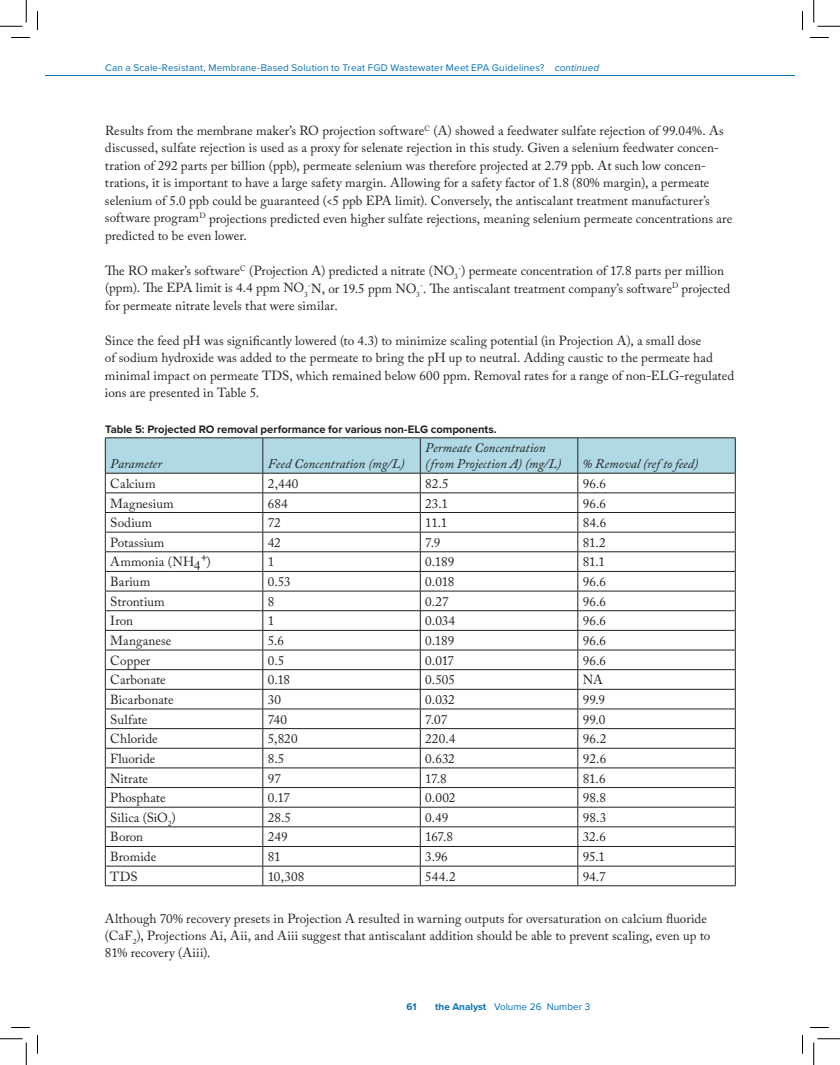
<style>
.page{position:relative;width:840px;height:1065px;background:#fff}
.page>*{position:absolute;margin:0;border:0;box-sizing:border-box;transform-origin:0 0}
.t1{font:13.12px/17.5px "Adobe Caslon Pro";color:#231f20}
.t2{font:italic 13.12px/15.8px "Adobe Caslon Pro";color:#231f20}
.t3{font:700 11.25px "Proxima Nova";color:#231f20}
.t4{font:10px "Proxima Nova";letter-spacing:.015em;color:#0770ba}
.t5{font:700 10px "Proxima Nova";color:#0770ba}
.s1{font-style:italic}
.s2{font-weight:700}
</style>
<div class="page">
<svg style="left:105px;top:438px;width:631px;height:447px"></svg>
<hr style="left:105px;top:885px;width:158px;height:1px;background:#231f20">
<hr style="left:263px;top:885px;width:157px;height:1px;background:#231f20">
<hr style="left:420px;top:885px;width:158px;height:1px;background:#231f20">
<hr style="left:578px;top:885px;width:158px;height:1px;background:#231f20">
<hr style="left:45px;top:75px;width:750px;height:1px;background:#0770ba">
<svg style="left:11px;top:37px;width:19px;height:1px"></svg>
<svg style="left:810px;top:37px;width:19px;height:1px"></svg>
<svg style="left:11px;top:1027px;width:19px;height:1px"></svg>
<svg style="left:810px;top:1027px;width:19px;height:1px"></svg>
<svg style="left:37px;top:11px;width:1px;height:19px"></svg>
<svg style="left:37px;top:1035px;width:1px;height:19px"></svg>
<svg style="left:802px;top:11px;width:1px;height:19px"></svg>
<svg style="left:802px;top:1035px;width:1px;height:19px"></svg>
<svg style="left:0;top:0;width:27px;height:27px"></svg>
<svg style="left:0;top:1039px;width:27px;height:26px"></svg>
<svg style="left:814px;top:0;width:26px;height:27px"></svg>
<svg style="left:814px;top:1039px;width:26px;height:26px"></svg>
<p class="t4" style="left:105px;top:61px;width:496px">Can a Scale-Resistant, Membrane-Based Solution to Treat FGD Wastewater Meet EPA Guidelines? <span class="s1">continued</span></p>
<p class="t1" style="left:105px;top:122px;width:629px">Results from the membrane maker’s RO projection software<sup>C</sup> (A) showed a feedwater sulfate rejection of 99.04%. As discussed, sulfate rejection is used as a proxy for selenate rejection in this study. Given a selenium feedwater concen&shy;tration of 292 parts per billion (ppb), permeate selenium was therefore projected at 2.79 ppb. At such low concen&shy;trations, it is important to have a large safety margin. Allowing for a safety factor of 1.8 (80% margin), a permeate selenium of 5.0 ppb could be guaranteed (&lt;5 ppb EPA limit). Conversely, the antiscalant treatment manufacturer’s software program<sup>D</sup> projections predicted even higher sulfate rejections, meaning selenium permeate concentrations are predicted to be even lower.</p>
<p class="t1" style="left:105px;top:262px;width:627px">The RO maker’s software<sup>C</sup> (Projection A) predicted a nitrate (NO<sub>3</sub><sup>-</sup>) permeate concentration of 17.8 parts per million (ppm). The EPA limit is 4.4 ppm NO<sub>3</sub><sup>-</sup>N, or 19.5 ppm NO<sub>3</sub><sup>-</sup>. The antiscalant treatment company’s software<sup>D</sup> projected for permeate nitrate levels that were similar.</p>
<p class="t1" style="left:105px;top:332px;width:631px">Since the feed pH was significantly lowered (to 4.3) to minimize scaling potential (in Projection A), a small dose<br>of sodium hydroxide was added to the permeate to bring the pH up to neutral. Adding caustic to the permeate had minimal impact on permeate TDS, which remained below 600 ppm. Removal rates for a range of non-ELG-regulated ions are presented in Table 5.</p>
<p class="t3" style="left:105px;top:420px;width:393px">Table 5: Projected RO removal performance for various non-ELG components.</p>
<p class="t2" style="left:110px;top:456px;width:53px">Parameter</p>
<p class="t2" style="left:268px;top:456px;width:138px">Feed Concentration (mg/L)</p>
<p class="t2" style="left:425px;top:440px;width:138px">Permeate Concentration (from Projection A) (mg/L)</p>
<p class="t2" style="left:583px;top:456px;width:117px">% Removal (ref to feed)</p>
<p class="t1" style="left:110px;top:475px;width:47px">Calcium</p>
<p class="t1" style="left:268px;top:475px;width:32px">2,440</p>
<p class="t1" style="left:425px;top:475px;width:25px">82.5</p>
<p class="t1" style="left:583px;top:475px;width:25px">96.6</p>
<p class="t1" style="left:110px;top:494px;width:65px">Magnesium</p>
<p class="t1" style="left:268px;top:494px;width:21px">684</p>
<p class="t1" style="left:425px;top:494px;width:24px">23.1</p>
<p class="t1" style="left:583px;top:494px;width:25px">96.6</p>
<p class="t1" style="left:110px;top:514px;width:43px">Sodium</p>
<p class="t1" style="left:268px;top:514px;width:15px">72</p>
<p class="t1" style="left:425px;top:514px;width:24px">11.1</p>
<p class="t1" style="left:583px;top:514px;width:25px">84.6</p>
<p class="t1" style="left:110px;top:534px;width:56px">Potassium</p>
<p class="t1" style="left:268px;top:534px;width:15px">42</p>
<p class="t1" style="left:425px;top:534px;width:16px">7.9</p>
<p class="t1" style="left:583px;top:534px;width:24px">81.2</p>
<p class="t1" style="left:110px;top:553px;width:92px">Ammonia (NH4</p>
<p class="t1" style="left:201px;top:551px;width:11px">+)</p>
<p class="t1" style="left:268px;top:553px;width:8px">1</p>
<p class="t1" style="left:425px;top:553px;width:30px">0.189</p>
<p class="t1" style="left:583px;top:553px;width:24px">81.1</p>
<p class="t1" style="left:110px;top:573px;width:42px">Barium</p>
<p class="t1" style="left:268px;top:573px;width:24px">0.53</p>
<p class="t1" style="left:425px;top:573px;width:31px">0.018</p>
<p class="t1" style="left:583px;top:573px;width:25px">96.6</p>
<p class="t1" style="left:110px;top:592px;width:56px">Strontium</p>
<p class="t1" style="left:268px;top:592px;width:8px">8</p>
<p class="t1" style="left:425px;top:592px;width:25px">0.27</p>
<p class="t1" style="left:583px;top:592px;width:25px">96.6</p>
<p class="t1" style="left:110px;top:612px;width:24px">Iron</p>
<p class="t1" style="left:268px;top:612px;width:8px">1</p>
<p class="t1" style="left:425px;top:612px;width:31px">0.034</p>
<p class="t1" style="left:583px;top:612px;width:25px">96.6</p>
<p class="t1" style="left:110px;top:632px;width:63px">Manganese</p>
<p class="t1" style="left:268px;top:632px;width:18px">5.6</p>
<p class="t1" style="left:425px;top:632px;width:30px">0.189</p>
<p class="t1" style="left:583px;top:632px;width:25px">96.6</p>
<p class="t1" style="left:110px;top:651px;width:42px">Copper</p>
<p class="t1" style="left:268px;top:651px;width:18px">0.5</p>
<p class="t1" style="left:425px;top:651px;width:30px">0.017</p>
<p class="t1" style="left:583px;top:651px;width:25px">96.6</p>
<p class="t1" style="left:110px;top:671px;width:57px">Carbonate</p>
<p class="t1" style="left:268px;top:671px;width:24px">0.18</p>
<p class="t1" style="left:425px;top:671px;width:31px">0.505</p>
<p class="t1" style="left:583px;top:671px;width:22px">NA</p>
<p class="t1" style="left:110px;top:691px;width:65px">Bicarbonate</p>
<p class="t1" style="left:268px;top:691px;width:15px">30</p>
<p class="t1" style="left:425px;top:691px;width:31px">0.032</p>
<p class="t1" style="left:583px;top:691px;width:24px">99.9</p>
<p class="t1" style="left:110px;top:710px;width:39px">Sulfate</p>
<p class="t1" style="left:268px;top:710px;width:21px">740</p>
<p class="t1" style="left:425px;top:710px;width:24px">7.07</p>
<p class="t1" style="left:583px;top:710px;width:24px">99.0</p>
<p class="t1" style="left:110px;top:730px;width:49px">Chloride</p>
<p class="t1" style="left:268px;top:730px;width:31px">5,820</p>
<p class="t1" style="left:425px;top:730px;width:31px">220.4</p>
<p class="t1" style="left:583px;top:730px;width:25px">96.2</p>
<p class="t1" style="left:110px;top:750px;width:47px">Fluoride</p>
<p class="t1" style="left:268px;top:750px;width:18px">8.5</p>
<p class="t1" style="left:425px;top:750px;width:31px">0.632</p>
<p class="t1" style="left:583px;top:750px;width:25px">92.6</p>
<p class="t1" style="left:110px;top:769px;width:39px">Nitrate</p>
<p class="t1" style="left:268px;top:769px;width:15px">97</p>
<p class="t1" style="left:425px;top:769px;width:23px">17.8</p>
<p class="t1" style="left:583px;top:769px;width:24px">81.6</p>
<p class="t1" style="left:110px;top:789px;width:57px">Phosphate</p>
<p class="t1" style="left:268px;top:789px;width:24px">0.17</p>
<p class="t1" style="left:425px;top:789px;width:32px">0.002</p>
<p class="t1" style="left:583px;top:789px;width:25px">98.8</p>
<p class="t1" style="left:110px;top:809px;width:67px">Silica (SiO<sub>2</sub>)</p>
<p class="t1" style="left:268px;top:809px;width:25px">28.5</p>
<p class="t1" style="left:425px;top:809px;width:24px">0.49</p>
<p class="t1" style="left:583px;top:809px;width:25px">98.3</p>
<p class="t1" style="left:110px;top:828px;width:34px">Boron</p>
<p class="t1" style="left:268px;top:828px;width:21px">249</p>
<p class="t1" style="left:425px;top:828px;width:29px">167.8</p>
<p class="t1" style="left:583px;top:828px;width:25px">32.6</p>
<p class="t1" style="left:110px;top:848px;width:48px">Bromide</p>
<p class="t1" style="left:268px;top:848px;width:14px">81</p>
<p class="t1" style="left:425px;top:848px;width:24px">3.96</p>
<p class="t1" style="left:583px;top:848px;width:24px">95.1</p>
<p class="t1" style="left:110px;top:868px;width:29px">TDS</p>
<p class="t1" style="left:268px;top:868px;width:38px">10,308</p>
<p class="t1" style="left:425px;top:868px;width:32px">544.2</p>
<p class="t1" style="left:583px;top:868px;width:24px">94.7</p>
<p class="t1" style="left:105px;top:909px;width:607px">Although 70% recovery presets in Projection A resulted in warning outputs for oversaturation on calcium fluoride (CaF<sub>2</sub>), Projections Ai, Aii, and Aiii suggest that antiscalant addition should be able to prevent scaling, even up to<br>81% recovery (Aiii).</p>
<p class="t5" style="left:406px;top:999px;width:12px">61</p>
<p class="t4" style="left:435px;top:999px;width:157px"><span class="s2">the Analyst</span> Volume 26 Number 3</p>
</div>
